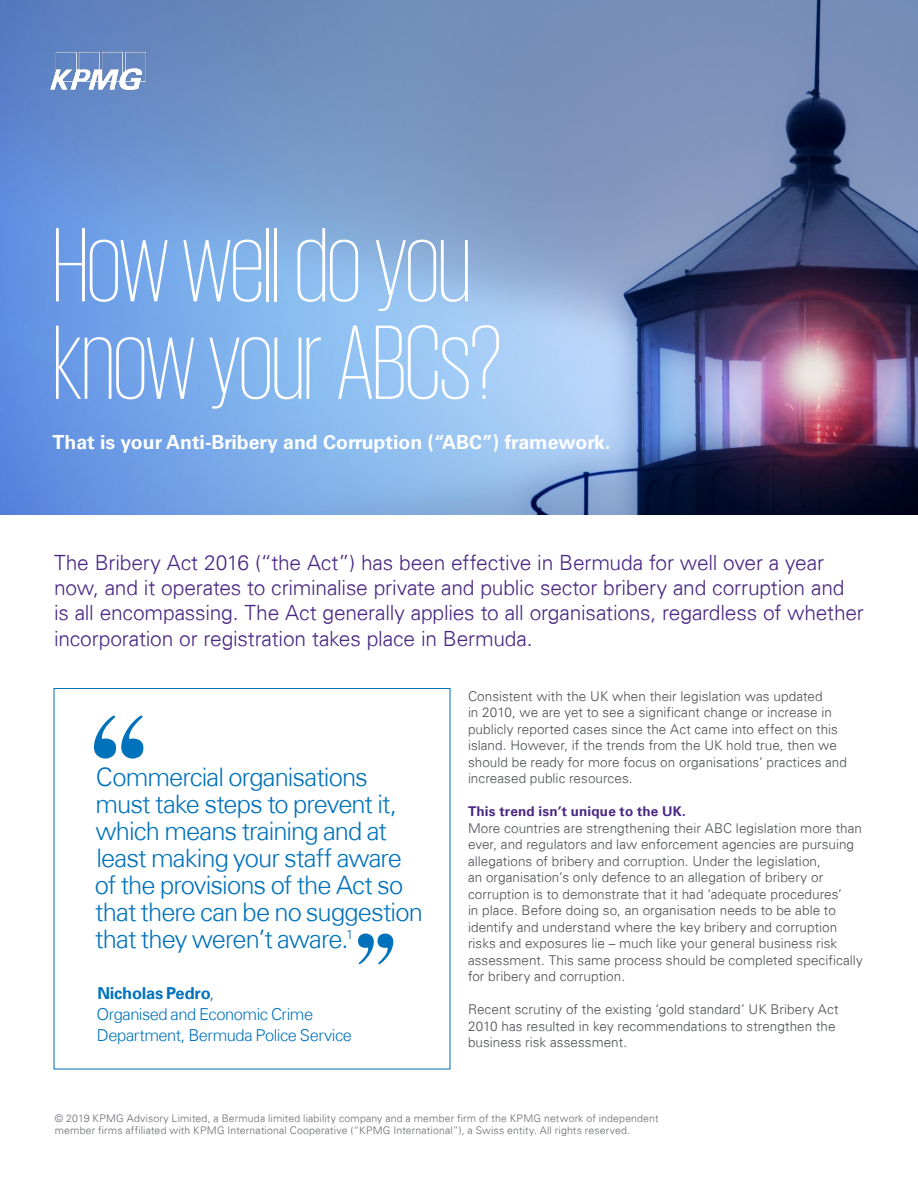
<style>
.page{position:relative;width:918px;height:1188px;background:#fff}
.page>*{position:absolute;margin:0;border:0;box-sizing:border-box;transform-origin:0 0}
.Title_60pt{font:200 108px/97.5px "KPMG";letter-spacing:-.015em;color:#fff}
.Bodycopy_9_5pt{font:300 25.5px/27px "Universfor KPMG";letter-spacing:-.035em;color:#0072bc}
.Intro_16pt{font:300 21px/25.2px "Univers 45";letter-spacing:-.01em;color:#4a2783}
.Cover_Subhead_Bold{font:700 19.5px "Univers 65";color:#fff}
.Bodycopy_9_5pt-2{font:300 16.5px/21px "Universfor KPMG";letter-spacing:-.025em;color:#0072bc}
.Intro_16pt-2{font:300 13.5px/16.5px "Univers 45";letter-spacing:.005em;color:#4c4e54}
.Intro_16pt-3{font:700 13.5px "Univers 65";letter-spacing:.015em;color:#4a2783}
.Captions_7pt_Black_R{font:300 10.5px/12px "Univers 45";letter-spacing:.015em;color:#696b73}
.s1{font-weight:700}
</style>
<div class="page">
<img style="left:0;top:0;width:918px;height:514px">
<img style="left:41px;top:27px;width:114px;height:85px">
<svg style="left:94px;top:716px;width:49px;height:43px"></svg>
<svg style="left:358px;top:934px;width:35px;height:30px"></svg>
<p class="Title_60pt" style="left:53px;top:214px;width:451px">How well do you know your ABCs?</p>
<p class="Cover_Subhead_Bold" style="left:53px;top:431px;width:559px">That is your Anti-Bribery and Corruption (“ABC”) framework.</p>
<p class="Intro_16pt" style="left:54px;top:550px;width:811px">The Bribery Act 2016 (“the Act”) has been effective in Bermuda for well over a year now, and it operates to criminalise private and public sector bribery and corruption and is all encompassing. The Act generally applies to all organisations, regardless of whether incorporation or registration takes place in Bermuda.</p>
<p class="Bodycopy_9_5pt" style="left:95px;top:763px;width:330px">Commercial organisations must take steps to prevent it, which means training and at least making your staff aware of the provisions of the Act so that there can be no suggestion that they weren’t aware.<sup>1</sup></p>
<p class="Bodycopy_9_5pt-2" style="left:96px;top:983px;width:257px"><span class="s1">Nicholas Pedro</span>,<br>Organised and Economic Crime<br>Department, Bermuda Police Service</p>
<p class="Intro_16pt-2" style="left:468px;top:687px;width:381px">Consistent with the UK when their legislation was updated<br>in 2010, we are yet to see a significant change or increase in publicly reported cases since the Act came into effect on this island. However, if the trends from the UK hold true, then we should be ready for more focus on organisations’ practices and increased public resources.</p>
<p class="Intro_16pt-3" style="left:468px;top:803px;width:219px">This trend isn’t unique to the UK.</p>
<p class="Intro_16pt-2" style="left:468px;top:819px;width:396px">More countries are strengthening their ABC legislation more than ever, and regulators and law enforcement agencies are pursuing allegations of bribery and corruption. Under the legislation,<br>an organisation’s only defence to an allegation of bribery or corruption is to demonstrate that it had ‘adequate procedures’<br>in place. Before doing so, an organisation needs to be able to identify and understand where the key bribery and corruption risks and exposures lie – much like your general business risk assessment. This same process should be completed specifically for bribery and corruption.</p>
<p class="Intro_16pt-2" style="left:468px;top:1001px;width:372px">Recent scrutiny of the existing ‘gold standard’ UK Bribery Act<br>2010 has resulted in key recommendations to strengthen the business risk assessment.</p>
<p class="Captions_7pt_Black_R" style="left:55px;top:1112px;width:605px">© 2019 KPMG Advisory Limited, a Bermuda limited liability company and a member firm of the KPMG network of independent member firms affiliated with KPMG International Cooperative (“KPMG International”), a Swiss entity. All rights reserved.</p>
</div>
